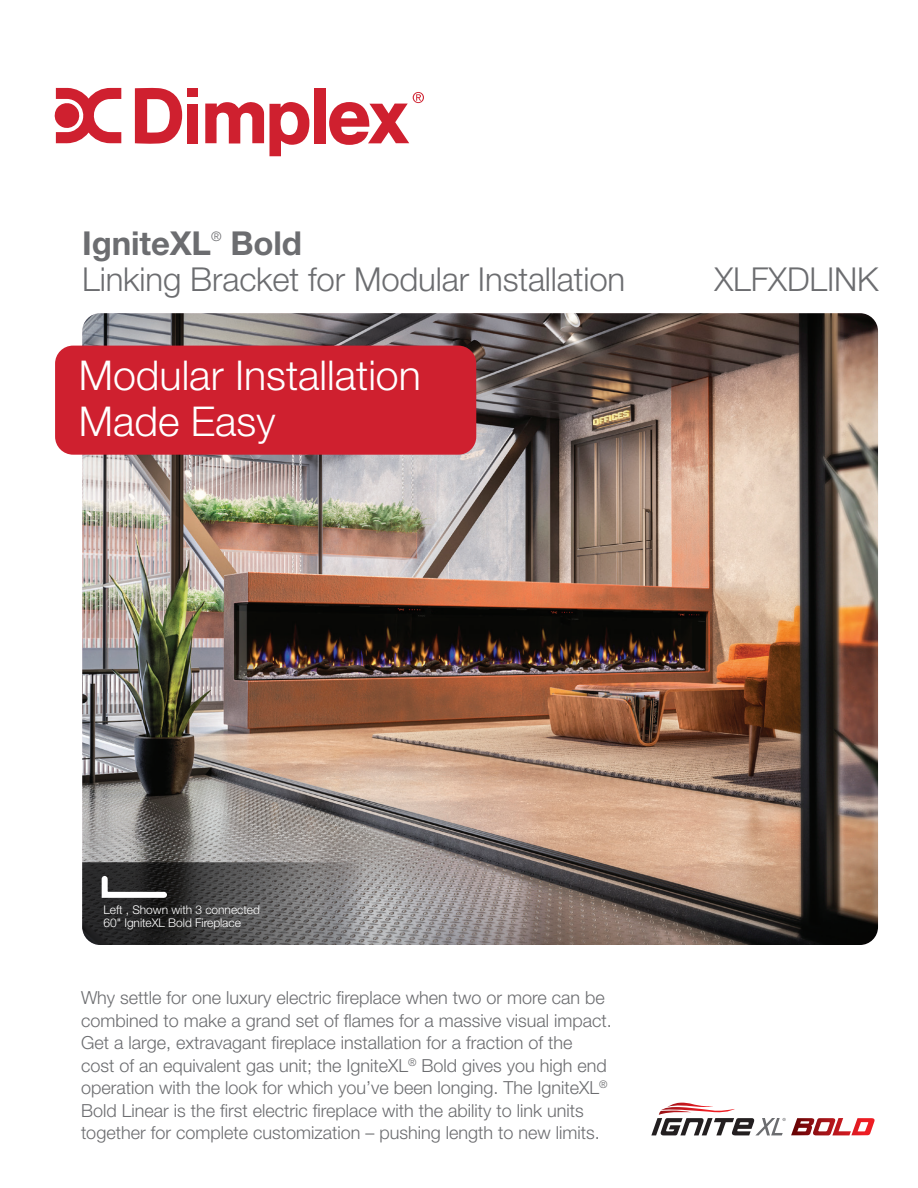
<style>
.page{position:relative;width:918px;height:1188px;background:#fff}
.page>*{position:absolute;margin:0;border:0;box-sizing:border-box;transform-origin:0 0}
.t1{font:300 41.1px/45.9px "Helvetica Neue LT Std";color:#fff}
.t2{font:300 33px "Helvetica Neue LT Std";letter-spacing:-.005em;color:#6c6d70}
.t3{font:700 33px "Helvetica Neue LT Std";letter-spacing:-.005em;color:#6c6d70}
.t4{font:300 18px/22.5px "Helvetica Neue LT Std";color:#6c6d70}
.t5{font:300 13.05px "Helvetica Neue LT Std";color:#6c6d70}
.t6{font:300 12px/13.5px "Helvetica Neue LT Std";letter-spacing:-.005em;color:#fff}
</style>
<div class="page">
<img style="left:82px;top:313px;width:796px;height:632px">
<svg style="left:135px;top:88px;width:47px;height:56px"></svg>
<div style="left:187px;top:88px;width:11px;height:9px;background:#cf202f"></div>
<div style="left:187px;top:104px;width:11px;height:39px;background:#cf202f"></div>
<svg style="left:205px;top:102px;width:104px;height:54px"></svg>
<div style="left:314px;top:88px;width:11px;height:55px;background:#cf202f"></div>
<svg style="left:329px;top:92px;width:95px;height:53px"></svg>
<svg style="left:54px;top:88px;width:67px;height:55px"></svg>
<div style="left:55px;top:346px;width:421px;height:109px;background:#cf202f;border-radius:18px"></div>
<svg style="left:651px;top:1103px;width:224px;height:32px"></svg>
<svg style="left:82px;top:862px;width:352px;height:83px;background:#636263"></svg>
<h2 class="t3" style="left:82px;top:223px;width:130px">IgniteXL</h2>
<p class="t5" style="left:211px;top:229px;width:12px">®</p>
<h2 class="t3" style="left:230px;top:223px;width:73px">Bold</h2>
<h2 class="t2" style="left:82px;top:259px;width:545px">Linking Bracket for Modular Installation</h2>
<h2 class="t2" style="left:714px;top:259px;width:166px">XLFXDLINK</h2>
<h1 class="t1" style="left:79px;top:352px;width:344px">Modular Installation<br>Made Easy</h1>
<p class="t6" style="left:104px;top:902px;width:158px">Left , Shown with 3 connected<br>60" IgniteXL Bold Fireplace</p>
<p class="t4" style="left:81px;top:986px;width:532px">Why settle for one luxury electric fireplace when two or more can be combined to make a grand set of flames for a massive visual impact.<br>Get a large, extravagant fireplace installation for a fraction of the<br>cost of an equivalent gas unit; the IgniteXL<sup>®</sup> Bold gives you high end operation with the look for which you’ve been longing. The IgniteXL<sup>® </sup>Bold Linear is the first electric fireplace with the ability to link units together for complete customization – pushing length to new limits.</p>
</div>
